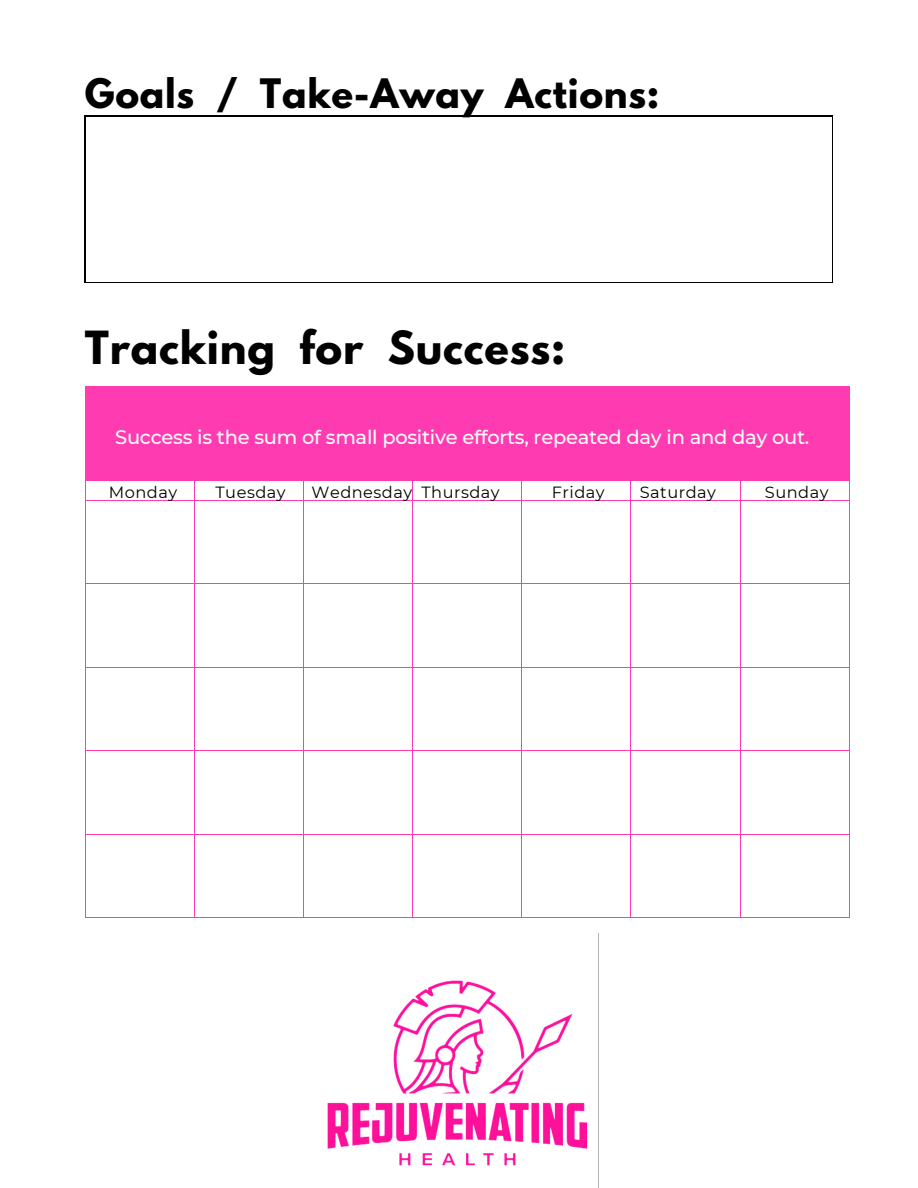
<style>
.page{position:relative;width:918px;height:1188px;background:#fff}
.page>*{position:absolute;margin:0;border:0;box-sizing:border-box;transform-origin:0 0}
.t1{font:700 40.5px "League Spartan";letter-spacing:.02em;color:#000}
.t2{font:700 36px "League Spartan";letter-spacing:.02em;color:#000}
.t3{font:500 19.5px "Montserrat";letter-spacing:-.015em;color:#fff}
.t4{font:16.2px "Montserrat";letter-spacing:.03em;color:#000}
</style>
<div class="page">
<hr style="left:85px;top:116px;width:747px;height:1px;background:#000">
<hr style="left:85px;top:116px;width:1px;height:166px;background:#000">
<hr style="left:85px;top:282px;width:747px;height:1px;background:#000">
<hr style="left:832px;top:116px;width:1px;height:166px;background:#000">
<div style="left:85px;top:388px;width:764px;height:92px;background:#ff3bb1"></div>
<hr style="left:85px;top:386px;width:764px;height:1px;background:#ff3bb1">
<hr style="left:85px;top:387px;width:1px;height:93px;background:#ff3bb1">
<hr style="left:849px;top:387px;width:1px;height:93px;background:#ff3bb1">
<hr style="left:85px;top:480px;width:109px;height:1px;background:#ff3bb1">
<hr style="left:195px;top:480px;width:108px;height:1px;background:#ff3bb1">
<hr style="left:304px;top:480px;width:108px;height:1px;background:#ff3bb1">
<hr style="left:413px;top:480px;width:108px;height:1px;background:#ff3bb1">
<hr style="left:522px;top:480px;width:108px;height:1px;background:#ff3bb1">
<hr style="left:631px;top:480px;width:109px;height:1px;background:#ff3bb1">
<hr style="left:740px;top:480px;width:109px;height:1px;background:#ff3bb1">
<svg style="left:85px;top:481px;width:1px;height:19px"></svg>
<hr style="left:85px;top:500px;width:109px;height:1px;background:#ff3bb1">
<svg style="left:194px;top:480px;width:1px;height:21px"></svg>
<hr style="left:195px;top:500px;width:108px;height:1px;background:#ff3bb1">
<svg style="left:303px;top:480px;width:1px;height:21px"></svg>
<hr style="left:304px;top:500px;width:108px;height:1px;background:#ff3bb1">
<svg style="left:412px;top:480px;width:1px;height:21px"></svg>
<hr style="left:413px;top:500px;width:108px;height:1px;background:#ff3bb1">
<svg style="left:521px;top:480px;width:1px;height:21px"></svg>
<hr style="left:522px;top:500px;width:108px;height:1px;background:#ff3bb1">
<svg style="left:630px;top:480px;width:1px;height:21px"></svg>
<hr style="left:631px;top:500px;width:109px;height:1px;background:#ff3bb1">
<svg style="left:740px;top:481px;width:1px;height:19px"></svg>
<hr style="left:740px;top:500px;width:109px;height:1px;background:#ff3bb1">
<svg style="left:849px;top:480px;width:1px;height:21px"></svg>
<hr style="left:85px;top:501px;width:1px;height:82px;background:#ff3bb1">
<hr style="left:194px;top:501px;width:1px;height:82px;background:#ff3bb1">
<hr style="left:303px;top:501px;width:1px;height:82px;background:#ff3bb1">
<hr style="left:412px;top:501px;width:1px;height:82px;background:#ff3bb1">
<hr style="left:521px;top:501px;width:1px;height:82px;background:#ff3bb1">
<hr style="left:630px;top:501px;width:1px;height:82px;background:#ff3bb1">
<hr style="left:740px;top:501px;width:1px;height:82px;background:#ff3bb1">
<hr style="left:849px;top:501px;width:1px;height:82px;background:#ff3bb1">
<hr style="left:85px;top:583px;width:109px;height:1px;background:#ff3bb1">
<hr style="left:195px;top:583px;width:108px;height:1px;background:#ff3bb1">
<hr style="left:304px;top:583px;width:108px;height:1px;background:#ff3bb1">
<hr style="left:413px;top:583px;width:108px;height:1px;background:#ff3bb1">
<hr style="left:522px;top:583px;width:108px;height:1px;background:#ff3bb1">
<hr style="left:631px;top:583px;width:109px;height:1px;background:#ff3bb1">
<hr style="left:740px;top:583px;width:109px;height:1px;background:#ff3bb1">
<hr style="left:85px;top:584px;width:1px;height:83px;background:#ff3bb1">
<hr style="left:194px;top:584px;width:1px;height:83px;background:#ff3bb1">
<hr style="left:303px;top:584px;width:1px;height:83px;background:#ff3bb1">
<hr style="left:412px;top:584px;width:1px;height:83px;background:#ff3bb1">
<hr style="left:521px;top:584px;width:1px;height:83px;background:#ff3bb1">
<hr style="left:630px;top:584px;width:1px;height:83px;background:#ff3bb1">
<hr style="left:740px;top:584px;width:1px;height:83px;background:#ff3bb1">
<hr style="left:849px;top:584px;width:1px;height:83px;background:#ff3bb1">
<hr style="left:85px;top:667px;width:109px;height:1px;background:#ff3bb1">
<hr style="left:195px;top:667px;width:108px;height:1px;background:#ff3bb1">
<hr style="left:304px;top:667px;width:108px;height:1px;background:#ff3bb1">
<hr style="left:413px;top:667px;width:108px;height:1px;background:#ff3bb1">
<hr style="left:522px;top:667px;width:108px;height:1px;background:#ff3bb1">
<hr style="left:631px;top:667px;width:109px;height:1px;background:#ff3bb1">
<hr style="left:740px;top:667px;width:109px;height:1px;background:#ff3bb1">
<hr style="left:85px;top:668px;width:1px;height:82px;background:#ff3bb1">
<hr style="left:194px;top:668px;width:1px;height:82px;background:#ff3bb1">
<hr style="left:303px;top:668px;width:1px;height:82px;background:#ff3bb1">
<hr style="left:412px;top:668px;width:1px;height:82px;background:#ff3bb1">
<hr style="left:521px;top:668px;width:1px;height:82px;background:#ff3bb1">
<hr style="left:630px;top:668px;width:1px;height:82px;background:#ff3bb1">
<hr style="left:740px;top:668px;width:1px;height:82px;background:#ff3bb1">
<hr style="left:849px;top:668px;width:1px;height:82px;background:#ff3bb1">
<hr style="left:85px;top:750px;width:109px;height:1px;background:#ff3bb1">
<hr style="left:195px;top:750px;width:108px;height:1px;background:#ff3bb1">
<hr style="left:304px;top:750px;width:108px;height:1px;background:#ff3bb1">
<hr style="left:413px;top:750px;width:108px;height:1px;background:#ff3bb1">
<hr style="left:522px;top:750px;width:108px;height:1px;background:#ff3bb1">
<hr style="left:631px;top:750px;width:109px;height:1px;background:#ff3bb1">
<hr style="left:740px;top:750px;width:109px;height:1px;background:#ff3bb1">
<hr style="left:85px;top:751px;width:1px;height:83px;background:#ff3bb1">
<hr style="left:194px;top:751px;width:1px;height:83px;background:#ff3bb1">
<hr style="left:303px;top:751px;width:1px;height:83px;background:#ff3bb1">
<hr style="left:412px;top:751px;width:1px;height:83px;background:#ff3bb1">
<hr style="left:521px;top:751px;width:1px;height:83px;background:#ff3bb1">
<hr style="left:630px;top:751px;width:1px;height:83px;background:#ff3bb1">
<hr style="left:740px;top:751px;width:1px;height:83px;background:#ff3bb1">
<hr style="left:849px;top:751px;width:1px;height:83px;background:#ff3bb1">
<hr style="left:85px;top:834px;width:109px;height:1px;background:#ff3bb1">
<hr style="left:195px;top:834px;width:108px;height:1px;background:#ff3bb1">
<hr style="left:304px;top:834px;width:108px;height:1px;background:#ff3bb1">
<hr style="left:413px;top:834px;width:108px;height:1px;background:#ff3bb1">
<hr style="left:522px;top:834px;width:108px;height:1px;background:#ff3bb1">
<hr style="left:631px;top:834px;width:109px;height:1px;background:#ff3bb1">
<hr style="left:740px;top:834px;width:109px;height:1px;background:#ff3bb1">
<hr style="left:85px;top:835px;width:1px;height:82px;background:#ff3bb1">
<hr style="left:85px;top:917px;width:109px;height:1px;background:#ff3bb1">
<hr style="left:194px;top:835px;width:1px;height:82px;background:#ff3bb1">
<hr style="left:195px;top:917px;width:108px;height:1px;background:#ff3bb1">
<hr style="left:303px;top:835px;width:1px;height:82px;background:#ff3bb1">
<hr style="left:304px;top:917px;width:108px;height:1px;background:#ff3bb1">
<hr style="left:412px;top:835px;width:1px;height:82px;background:#ff3bb1">
<hr style="left:413px;top:917px;width:108px;height:1px;background:#ff3bb1">
<hr style="left:521px;top:835px;width:1px;height:82px;background:#ff3bb1">
<hr style="left:522px;top:917px;width:108px;height:1px;background:#ff3bb1">
<hr style="left:630px;top:835px;width:1px;height:82px;background:#ff3bb1">
<hr style="left:631px;top:917px;width:109px;height:1px;background:#ff3bb1">
<hr style="left:740px;top:835px;width:1px;height:82px;background:#ff3bb1">
<hr style="left:740px;top:917px;width:109px;height:1px;background:#ff3bb1">
<hr style="left:849px;top:835px;width:1px;height:82px;background:#ff3bb1">
<img style="left:327px;top:933px;width:272px;height:255px">
<h2 class="t2" style="left:85px;top:75px;width:576px">Goals / Take-Away Actions:</h2>
<h1 class="t1" style="left:85px;top:328px;width:482px">Tracking for Success:</h1>
<p class="t3" style="left:115px;top:425px;width:696px">Success is the sum of small positive efforts, repeated day in and day out.</p>
<p class="t4" style="left:109px;top:483px;width:70px">Monday</p>
<p class="t4" style="left:216px;top:483px;width:72px">Tuesday</p>
<p class="t4" style="left:312px;top:482px;width:190px">Wednesday Thursday</p>
<p class="t4" style="left:552px;top:483px;width:54px">Friday</p>
<p class="t4" style="left:640px;top:482px;width:78px">Saturday</p>
<p class="t4" style="left:765px;top:483px;width:65px">Sunday</p>
</div>
